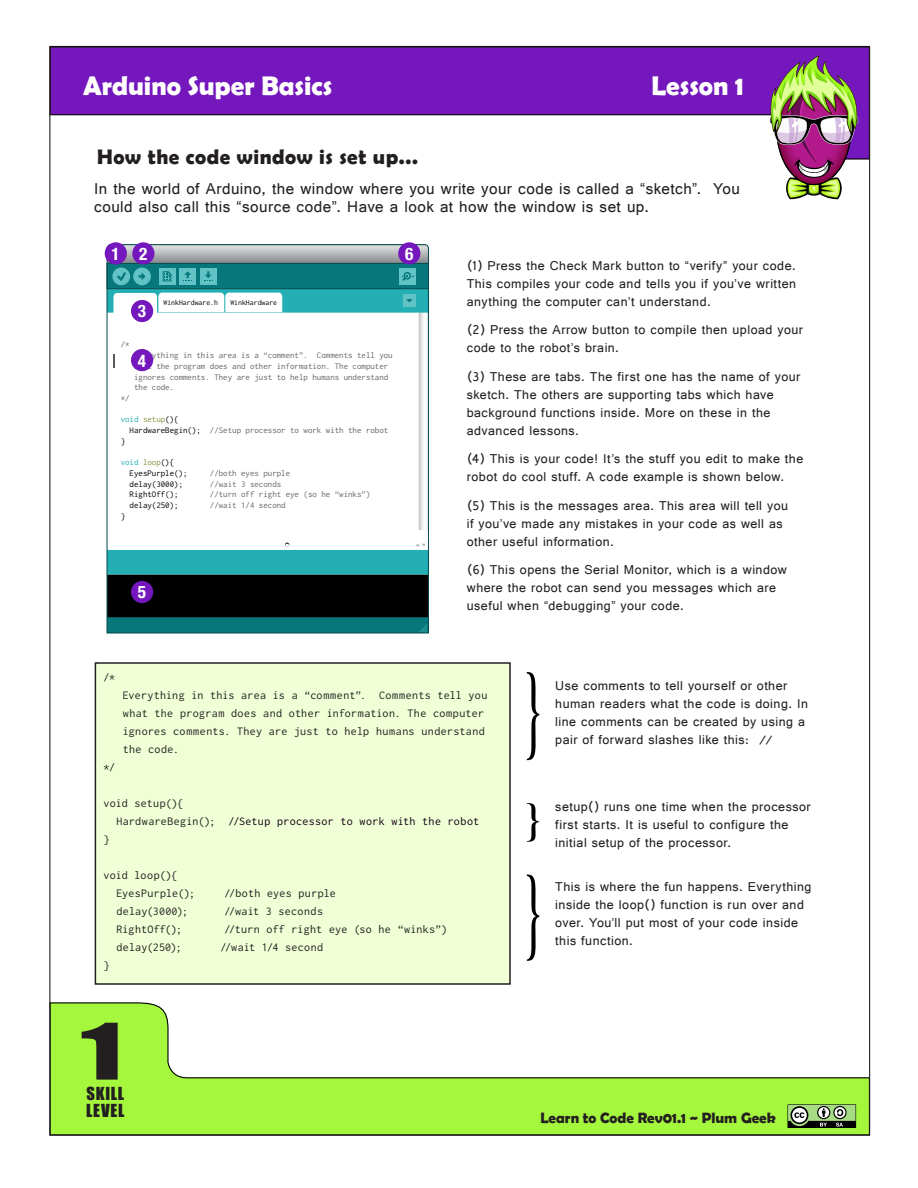
<style>
.page{position:relative;width:918px;height:1188px;background:#fff}
.page>*{position:absolute;margin:0;border:0;box-sizing:border-box;transform-origin:0 0}
.Body_Comments{font:72px "Impact";color:#231f20;scale:1.5 1}
.Heading_-_Page_Main{font:700 27px "Berlin Sans FB Demi";color:#fff}
.Body_Text{font:700 21px "Berlin Sans FB Demi";letter-spacing:.03em;color:#231f20}
.t1{font:700 condensed 17.25px "Helvetica Neue LT Pro";color:#fff}
.Body_Text-2{font:16.5px/18px "Gautami";letter-spacing:.03em;color:#231f20}
.Body_Comments-2{font:16.5px/16.5px "Impact";letter-spacing:.045em;color:#231f20}
.Heading_-_Page_Main-2{font:700 15px "Berlin Sans FB Demi";color:#231f20}
.Body_Comments-3{font:13.5px/18px "Gautami";letter-spacing:.035em;color:#231f20}
.Code_Text{font:12px "Inconsolata";letter-spacing:.025em;color:#231f20}
.Code_Text-2{font:12px "Inconsolata";letter-spacing:.03em;color:#140014}
.t2{font:8.85px/10.6px "Inconsolata";color:#666}
.t3{font:8.85px/10.6px "Inconsolata";color:#000}
.t4{font:8.85px "Inconsolata";color:#839640}
.t5{font:7.8px "Inconsolata";color:#000}
.s1{color:#23afb3}
.s2{color:#000}
.s3{color:#839640}
.s4{color:#231f20}
</style>
<div class="page">
<svg style="left:51px;top:1002px;width:820px;height:134px;fill:#a5f73e"></svg>
<svg style="left:50px;top:45px;width:821px;height:115px;fill:#7417bc"></svg>
<svg style="left:788px;top:1104px;width:68px;height:24px;background:#718562"></svg>
<svg style="left:767px;top:55px;width:96px;height:144px"></svg>
<div style="left:95px;top:663px;width:415px;height:321px;background:#f0ffd6"></div>
<div style="left:95px;top:662px;width:416px;height:323px;border:2px solid #231f20"></div>
<svg style="left:527px;top:672px;width:12px;height:88px"></svg>
<svg style="left:527px;top:803px;width:12px;height:39px"></svg>
<svg style="left:527px;top:875px;width:12px;height:86px"></svg>
<svg style="left:106px;top:244px;width:323px;height:390px"></svg>
<svg style="left:114px;top:354px;width:1px;height:14px"></svg>
<svg style="left:107px;top:289px;width:321px;height:24px"></svg>
<div style="left:105px;top:242px;width:22px;height:23px;background:#7417bc;border-radius:50%"></div>
<div style="left:132px;top:242px;width:22px;height:23px;background:#7417bc;border-radius:50%"></div>
<div style="left:398px;top:242px;width:22px;height:23px;background:#7417bc;border-radius:50%"></div>
<div style="left:131px;top:300px;width:22px;height:22px;background:#7417bc;border-radius:50%"></div>
<div style="left:131px;top:349px;width:22px;height:22px;background:#7417bc;border-radius:50%"></div>
<div style="left:131px;top:581px;width:22px;height:22px;background:#7417bc;border-radius:50%"></div>
<p class="Heading_-_Page_Main" style="left:83px;top:70px;width:251px">Arduino Super Basics</p>
<p class="Body_Text" style="left:97px;top:145px;width:322px">How the code window is set up...</p>
<p class="Heading_-_Page_Main" style="left:651px;top:70px;width:94px">Lesson 1</p>
<p class="Body_Text-2" style="left:94px;top:180px;width:647px">In the world of Arduino, the window where you write your code is called a “sketch”. You could also call this “source code”. Have a look at how the window is set up.</p>
<p class="t1" style="left:112px;top:243px;width:37px">1 2</p>
<p class="t1" style="left:405px;top:243px;width:10px">6</p>
<p class="t5" style="left:163px;top:298px;width:56px">WinkHardware.h</p>
<p class="t5" style="left:230px;top:298px;width:48px">WinkHardware</p>
<p class="t1" style="left:138px;top:301px;width:10px">3</p>
<p class="t1" style="left:138px;top:350px;width:10px">4</p>
<p class="t2" style="left:121px;top:339px;width:10px">/*</p>
<p class="t2" style="left:134px;top:350px;width:260px">Everything in this area is a “comment”. Comments tell you what the program does and other information. The computer ignores comments. They are just to help humans understand the code.</p>
<p class="t2" style="left:121px;top:393px;width:10px">*/</p>
<p class="t4" style="left:121px;top:415px;width:59px"><span class="s1">void</span> setup<span class="s2">(){</span></p>
<p class="t2" style="left:130px;top:425px;width:260px"><span class="s2">HardwareBegin();</span> //Setup processor to work with the robot</p>
<p class="t3" style="left:121px;top:436px;width:6px">}</p>
<p class="t3" style="left:130px;top:457px;width:59px;text-indent:-9px"><span class="s1">void</span> <span class="s3">loop</span>(){<br>EyesPurple();</p>
<p class="t2" style="left:210px;top:468px;width:82px">//both eyes purple</p>
<p class="t3" style="left:130px;top:478px;width:55px">delay(3000);</p>
<p class="t2" style="left:210px;top:478px;width:73px">//wait 3 seconds</p>
<p class="t3" style="left:130px;top:489px;width:51px">RightOff();</p>
<p class="t2" style="left:210px;top:489px;width:162px">//turn off right eye (so he “winks”)</p>
<p class="t3" style="left:130px;top:500px;width:51px">delay(250);</p>
<p class="t2" style="left:210px;top:500px;width:77px">//wait 1/4 second</p>
<p class="t3" style="left:121px;top:511px;width:6px">}</p>
<p class="t1" style="left:138px;top:582px;width:10px">5</p>
<p class="Body_Comments-3" style="left:467px;top:256px;width:331px;text-align:justify">(1) Press the Check Mark button to “verify” your code.<br>This compiles your code and tells you if you’ve written anything the computer can’t understand.</p>
<p class="Body_Comments-3" style="left:467px;top:321px;width:338px">(2) Press the Arrow button to compile then upload your code to the robot’s brain.</p>
<p class="Body_Comments-3" style="left:467px;top:367px;width:335px">(3) These are tabs. The first one has the name of your sketch. The others are supporting tabs which have background functions inside. More on these in the advanced lessons.</p>
<p class="Body_Comments-3" style="left:467px;top:450px;width:338px">(4) This is your code! It’s the stuff you edit to make the robot do cool stuff. A code example is shown below.</p>
<p class="Body_Comments-3" style="left:467px;top:496px;width:323px">(5) This is the messages area. This area will tell you if you’ve made any mistakes in your code as well as other useful information.</p>
<p class="Body_Comments-3" style="left:467px;top:561px;width:322px">(6) This opens the Serial Monitor, which is a window where the robot can send you messages which are useful when “debugging” your code.</p>
<p class="Code_Text" style="left:104px;top:671px;width:13px">/*</p>
<p class="Code_Text" style="left:123px;top:689px;width:366px">Everything in this area is a “comment”. Comments tell you</p>
<p class="Code_Text" style="left:123px;top:707px;width:363px">what the program does and other information. The computer</p>
<p class="Code_Text" style="left:123px;top:725px;width:364px">ignores comments. They are just to help humans understand</p>
<p class="Code_Text" style="left:123px;top:743px;width:58px">the code.</p>
<p class="Code_Text" style="left:104px;top:761px;width:13px">*/</p>
<p class="Code_Text" style="left:104px;top:797px;width:81px">void setup(){</p>
<p class="Code_Text-2" style="left:116px;top:815px;width:364px"><span class="s4">HardwareBegin();</span> //Setup processor to work with the robot</p>
<p class="Code_Text" style="left:104px;top:833px;width:7px">}</p>
<p class="Code_Text" style="left:104px;top:869px;width:75px">void loop(){</p>
<p class="Code_Text" style="left:116px;top:887px;width:80px">EyesPurple();</p>
<p class="Code_Text" style="left:224px;top:887px;width:113px">//both eyes purple</p>
<p class="Code_Text" style="left:116px;top:905px;width:73px">delay(3000);</p>
<p class="Code_Text" style="left:224px;top:905px;width:100px">//wait 3 seconds</p>
<p class="Code_Text" style="left:116px;top:923px;width:67px">RightOff();</p>
<p class="Code_Text" style="left:224px;top:923px;width:224px">//turn off right eye (so he “winks”)</p>
<p class="Code_Text" style="left:116px;top:941px;width:67px">delay(250);</p>
<p class="Code_Text" style="left:220px;top:941px;width:104px">//wait 1/4 second</p>
<p class="Code_Text" style="left:104px;top:959px;width:7px">}</p>
<p class="Body_Comments" style="left:81px;top:996px;width:29px">1</p>
<p class="Body_Comments-2" style="left:86px;top:1085px;width:40px">SKILL<br>LEVEL</p>
<p class="Body_Comments-3" style="left:555px;top:676px;width:254px">Use comments to tell yourself or other human readers what the code is doing. In line comments can be created by using a pair of forward slashes like this: //</p>
<p class="Body_Comments-3" style="left:555px;top:797px;width:257px">setup() runs one time when the processor first starts. It is useful to configure the initial setup of the processor.</p>
<p class="Body_Comments-3" style="left:555px;top:878px;width:258px">This is where the fun happens. Everything inside the loop() function is run over and over. You’ll put most of your code inside this function.</p>
<p class="Heading_-_Page_Main-2" style="left:540px;top:1109px;width:237px">Learn to Code Rev01.1 ~ Plum Geek</p>
</div>
